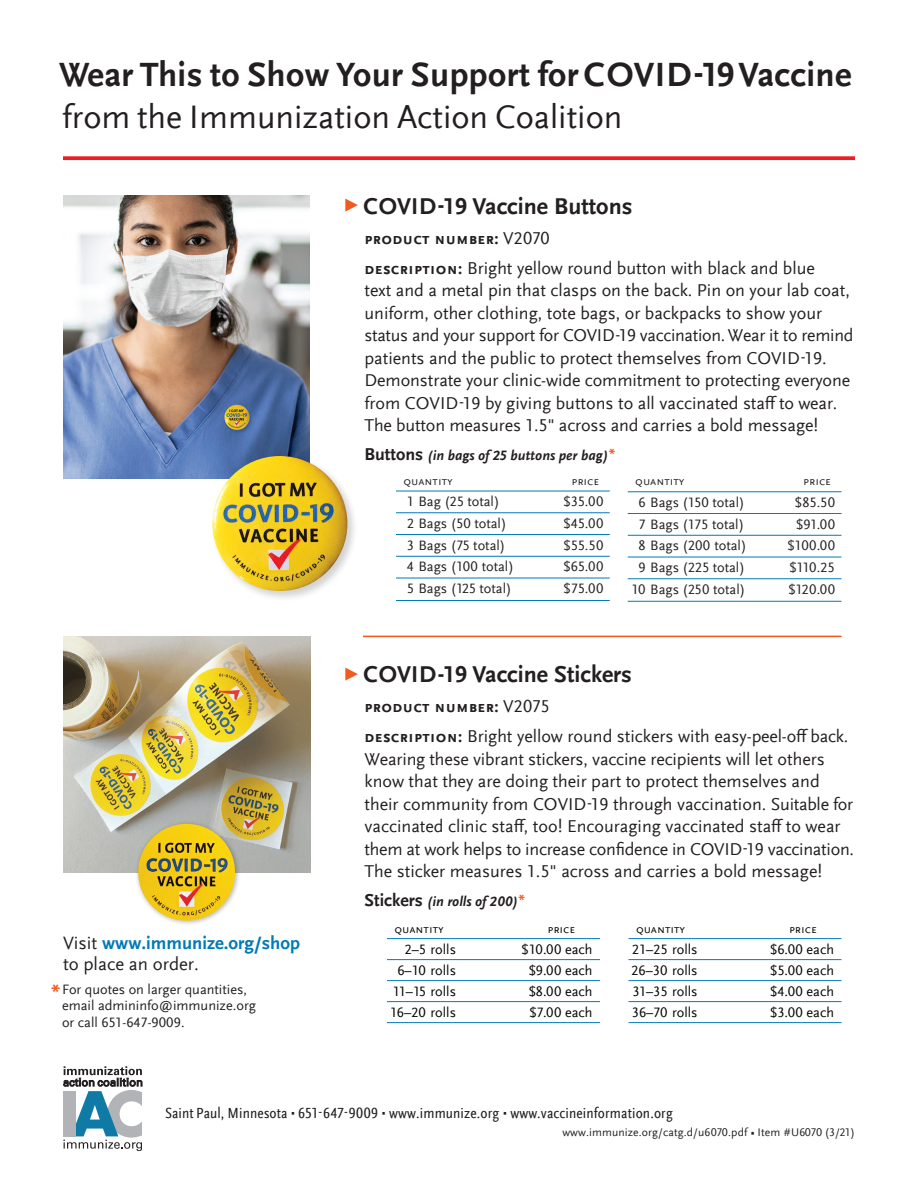
<style>
.page{position:relative;width:918px;height:1188px;background:#fff}
.page>*{position:absolute;margin:0;border:0;box-sizing:border-box;transform-origin:0 0}
.t1{font:700 35.25px "Scala Sans Offc";letter-spacing:.01em;color:#231f20}
.t2{font:34.2px "Scala Sans Offc";color:#231f20}
.t3{font:700 24px "Scala Sans Offc";color:#231f20}
.t4{font:700 18.75px/21px "Scala Sans Offc";color:#007ab6}
.t5{font:18px/22.5px "Scala Sans Offc";color:#231f20}
.t6{font:700 16.5px "Scala Sans Sc Offc";letter-spacing:.02em;color:#231f20}
.t7{font:condensed 15.3px "Scala Sans Offc";letter-spacing:.01em;color:#231f20}
.t8{font:14.25px/16.5px "Scala Sans Offc";color:#231f20}
.t9{font:14.25px "Scala Sans Offc";color:#040503}
.t10{font:italic 700 14.25px "Scala Sans Offc";color:#231f20}
.t11{font:12px "Scala Sans Sc Offc";color:#231f20}
.t12{font:12px "Scala Sans Sc Offc";color:#040503}
.t13{font:11.7px "Scala Sans Offc";letter-spacing:.01em;color:#231f20}
.s1{font-weight:400;font-size:18px;color:#f15921}
.s2{font-family:"Scala Sans Offc";font-weight:400;font-size:18px}
.s3{font-family:"Scala Sans Sc Offc";font-weight:700;font-size:16.5px}
.s4{font-style:normal;font-size:18px}
.s5{font-family:"Syntax LT Std";font-style:normal;font-size:16.5px;color:#f15921}
.s6{font-weight:400;color:#231f20}
.s7{font-family:"Syntax LT Std";font-weight:700;font-size:22.5px;color:#f15921}
.s8{font-family:"Glypha LT Std";font-stretch:normal;font-size:7.5px}
.s9{font-family:"Glypha LT Std";font-size:7.65px}
</style>
<div class="page">
<hr style="left:363px;top:636px;width:479px;height:1px;background:#f15921">
<svg style="left:63px;top:1066px;width:79px;height:85px"></svg>
<div style="left:64px;top:1091px;width:12px;height:45px;background:#b2b3b7"></div>
<svg style="left:63px;top:156px;width:792px;height:4px;background:#ef2e34"></svg>
<img style="left:63px;top:195px;width:246px;height:283px">
<div style="left:211px;top:454px;width:147px;height:148px;background:#231f20;opacity:.2"></div>
<img style="left:212px;top:456px;width:135px;height:135px;border-radius:68px">
<hr style="left:396px;top:491px;width:214px;height:1px;background:#007ab6">
<hr style="left:396px;top:513px;width:214px;height:1px;background:#007ab6">
<hr style="left:396px;top:534px;width:214px;height:1px;background:#007ab6">
<hr style="left:396px;top:556px;width:214px;height:1px;background:#007ab6">
<hr style="left:396px;top:578px;width:214px;height:1px;background:#007ab6">
<hr style="left:396px;top:600px;width:214px;height:1px;background:#007ab6">
<hr style="left:628px;top:492px;width:214px;height:1px;background:#007ab6">
<hr style="left:628px;top:513px;width:214px;height:1px;background:#007ab6">
<hr style="left:628px;top:535px;width:214px;height:1px;background:#007ab6">
<hr style="left:628px;top:557px;width:214px;height:1px;background:#007ab6">
<hr style="left:628px;top:579px;width:214px;height:1px;background:#007ab6">
<hr style="left:628px;top:601px;width:214px;height:1px;background:#007ab6">
<hr style="left:387px;top:938px;width:213px;height:1px;background:#007ab6">
<hr style="left:387px;top:959px;width:213px;height:1px;background:#007ab6">
<hr style="left:387px;top:980px;width:213px;height:1px;background:#007ab6">
<hr style="left:387px;top:1001px;width:213px;height:1px;background:#007ab6">
<hr style="left:387px;top:1022px;width:213px;height:1px;background:#007ab6">
<hr style="left:628px;top:938px;width:214px;height:1px;background:#007ab6">
<hr style="left:628px;top:959px;width:214px;height:1px;background:#007ab6">
<hr style="left:628px;top:980px;width:214px;height:1px;background:#007ab6">
<hr style="left:628px;top:1001px;width:214px;height:1px;background:#007ab6">
<hr style="left:628px;top:1022px;width:214px;height:1px;background:#007ab6">
<img style="left:63px;top:636px;width:247px;height:237px">
<div style="left:135px;top:820px;width:106px;height:107px;background:#231f20;opacity:.31"></div>
<img style="left:138px;top:824px;width:97px;height:97px;border-radius:48px">
<p class="t1" style="left:59px;top:55px;width:794px">Wear This to Show Your Support forCOVID-19Vaccine</p>
<p class="t2" style="left:62px;top:98px;width:562px">from the Immunization Action Coalition</p>
<p class="t3" style="left:342px;top:192px;width:292px"><span class="s1">▶</span> COVID-19 Vaccine Buttons</p>
<p class="t6" style="left:364px;top:229px;width:187px">product number: <span class="s2">V2070</span></p>
<p class="t5" style="left:364px;top:257px;width:490px"><span class="s3">description:</span> Bright yellow round button with black and blue<br>text and a metal pin that clasps on the back. Pin on your lab coat, uniform, other clothing, tote bags, or backpacks to show your status and your support for COVID-19 vaccination. Wear it to remind patients and the public to protect themselves from COVID-19.<br>Demonstrate your clinic-wide commitment to protecting everyone from COVID-19 by giving buttons to all vaccinated staff to wear.<br>The button measures 1.5" across and carries a bold message!</p>
<p class="t10" style="left:364px;top:447px;width:254px"><span class="s4">Buttons</span> (in bags of 25 buttons per bag)<span class="s5">*</span></p>
<p class="t11" style="left:404px;top:475px;width:51px">quantity</p>
<p class="t11" style="left:572px;top:475px;width:29px">price</p>
<p class="t8" style="left:407px;top:494px;width:94px">1 Bag (25 total)</p>
<p class="t8" style="left:564px;top:494px;width:41px">$35.00</p>
<p class="t8" style="left:407px;top:515px;width:101px">2 Bags (50 total)</p>
<p class="t8" style="left:564px;top:515px;width:41px">$45.00</p>
<p class="t8" style="left:407px;top:537px;width:100px">3 Bags (75 total)</p>
<p class="t8" style="left:564px;top:537px;width:41px">$55.50</p>
<p class="t8" style="left:407px;top:559px;width:109px">4 Bags (100 total)</p>
<p class="t8" style="left:564px;top:559px;width:41px">$65.00</p>
<p class="t8" style="left:407px;top:581px;width:106px">5 Bags (125 total)</p>
<p class="t8" style="left:564px;top:581px;width:41px">$75.00</p>
<p class="t11" style="left:635px;top:475px;width:51px">quantity</p>
<p class="t11" style="left:803px;top:475px;width:29px">price</p>
<p class="t8" style="left:639px;top:494px;width:108px">6 Bags (150 total)</p>
<p class="t8" style="left:795px;top:494px;width:42px">$85.50</p>
<p class="t8" style="left:639px;top:516px;width:107px">7 Bags (175 total)</p>
<p class="t8" style="left:796px;top:516px;width:41px">$91.00</p>
<p class="t8" style="left:639px;top:538px;width:109px">8 Bags (200 total)</p>
<p class="t8" style="left:788px;top:538px;width:49px">$100.00</p>
<p class="t8" style="left:639px;top:560px;width:108px">9 Bags (225 total)</p>
<p class="t8" style="left:789px;top:560px;width:47px">$110.25</p>
<p class="t8" style="left:631px;top:581px;width:115px">10 Bags (250 total)</p>
<p class="t8" style="left:788px;top:581px;width:48px">$120.00</p>
<p class="t4" style="left:63px;top:932px;width:239px"><span class="s6">Visit</span> www.immunize.org/shop <span class="s6">to place an order.</span></p>
<p class="t8" style="left:62px;top:981px;width:196px;text-indent:-13px"><span class="s7">*</span>For quotes on larger quantities, email admininfo@immunize.org or call 651-647-9009.</p>
<p class="t3" style="left:342px;top:661px;width:292px"><span class="s1">▶</span> COVID-19 Vaccine Stickers</p>
<p class="t6" style="left:364px;top:698px;width:187px">product number: <span class="s2">V2075</span></p>
<p class="t5" style="left:364px;top:725px;width:491px"><span class="s3">description:</span> Bright yellow round stickers with easy-peel-off back.<br>Wearing these vibrant stickers, vaccine recipients will let others know that they are doing their part to protect themselves and their community from COVID-19 through vaccination. Suitable for vaccinated clinic staff, too! Encouraging vaccinated staff to wear them at work helps to increase confidence in COVID-19 vaccination.<br>The sticker measures 1.5" across and carries a bold message!</p>
<p class="t10" style="left:364px;top:893px;width:163px"><span class="s4">Stickers</span> (in rolls of 200)<span class="s5">*</span></p>
<p class="t12" style="left:394px;top:922px;width:51px">quantity</p>
<p class="t12" style="left:548px;top:922px;width:29px">price</p>
<p class="t9" style="left:405px;top:942px;width:53px">2–5 rolls</p>
<p class="t9" style="left:522px;top:942px;width:72px">$10.00 each</p>
<p class="t9" style="left:398px;top:963px;width:60px">6–10 rolls</p>
<p class="t9" style="left:529px;top:963px;width:65px">$9.00 each</p>
<p class="t9" style="left:393px;top:984px;width:65px">11–15 rolls</p>
<p class="t9" style="left:529px;top:984px;width:65px">$8.00 each</p>
<p class="t9" style="left:390px;top:1005px;width:67px">16–20 rolls</p>
<p class="t9" style="left:529px;top:1005px;width:65px">$7.00 each</p>
<p class="t12" style="left:636px;top:922px;width:51px">quantity</p>
<p class="t12" style="left:789px;top:922px;width:29px">price</p>
<p class="t9" style="left:632px;top:942px;width:67px">21–25 rolls</p>
<p class="t9" style="left:770px;top:942px;width:65px">$6.00 each</p>
<p class="t9" style="left:631px;top:963px;width:68px">26–30 rolls</p>
<p class="t9" style="left:770px;top:963px;width:65px">$5.00 each</p>
<p class="t9" style="left:632px;top:984px;width:67px">31–35 rolls</p>
<p class="t9" style="left:770px;top:984px;width:65px">$4.00 each</p>
<p class="t9" style="left:632px;top:1005px;width:67px">36–70 rolls</p>
<p class="t9" style="left:770px;top:1005px;width:65px">$3.00 each</p>
<p class="t7" style="left:165px;top:1104px;width:509px">Saint Paul, Minnesota <span class="s8">•</span> 651-647-9009 <span class="s8">•</span> www.immunize.org <span class="s8">•</span> www.vaccineinformation.org</p>
<p class="t13" style="left:562px;top:1126px;width:294px">www.immunize.org/catg.d/u6070.pdf <span class="s9">•</span> Item #U6070 (3/21)</p>
</div>
